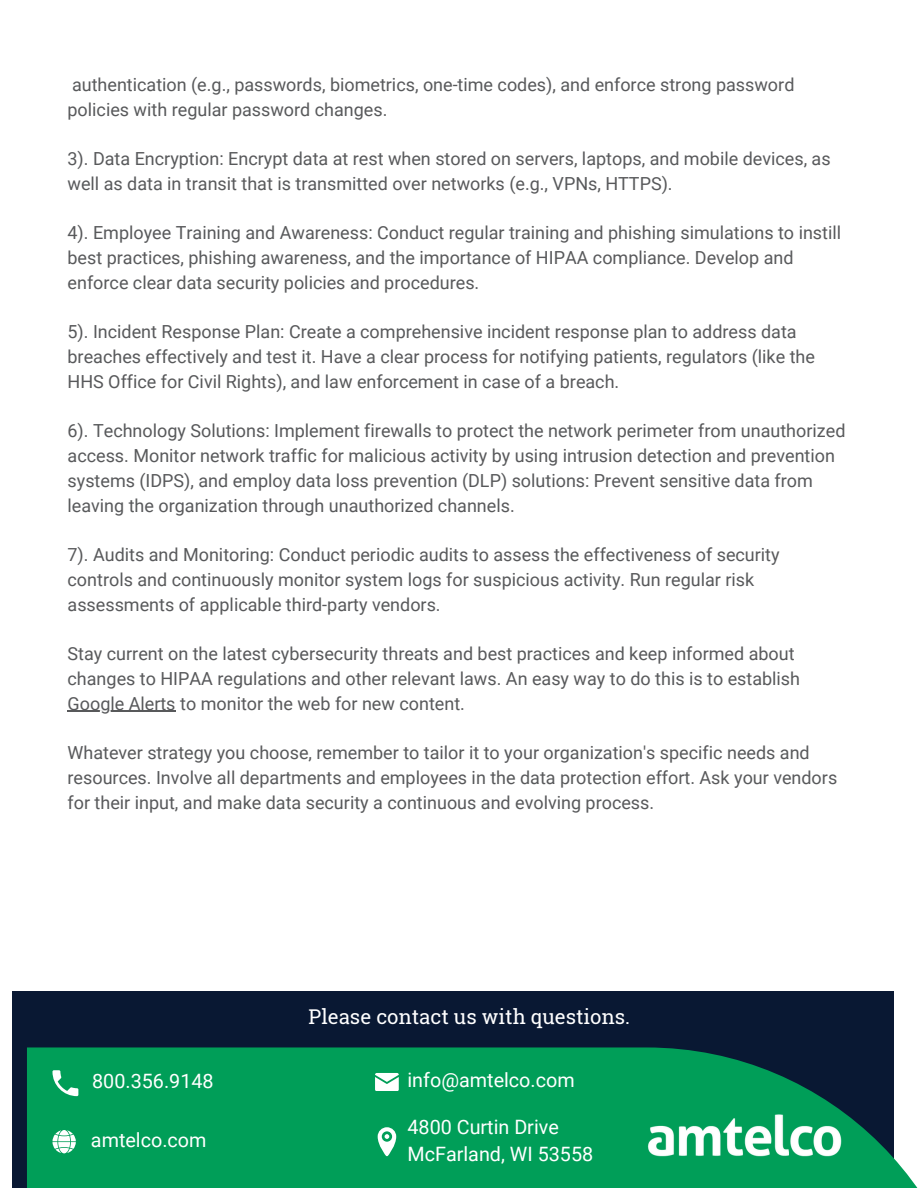
<style>
.page{position:relative;width:918px;height:1188px;background:#fff}
.page>*{position:absolute;margin:0;border:0;box-sizing:border-box;transform-origin:0 0}
.t1{font:20.4px "Roboto Slab";color:#fff}
.t2{font:19.8px/27px "Roboto";color:#fff}
.t3{font:18px/24.8px "Roboto";color:#58595b}
</style>
<div class="page">
<div style="left:12px;top:991px;width:881px;height:197px;background:#091833"></div>
<svg style="left:27px;top:1047px;width:891px;height:141px;background:#079a5a"></svg>
<hr style="left:68px;top:711px;width:108px;height:1px;background:#58595b">
<img style="left:644px;top:1048px;width:201px;height:140px">
<svg style="left:52px;top:1070px;width:26px;height:26px"></svg>
<svg style="left:378px;top:1127px;width:18px;height:29px"></svg>
<svg style="left:375px;top:1073px;width:24px;height:18px"></svg>
<svg style="left:52px;top:1130px;width:24px;height:23px"></svg>
<p class="t3" style="left:68px;top:72px;width:728px">authentication (e.g., passwords, biometrics, one-time codes), and enforce strong password policies with regular password changes.</p>
<p class="t3" style="left:68px;top:147px;width:765px">3). Data Encryption: Encrypt data at rest when stored on servers, laptops, and mobile devices, as well as data in transit that is transmitted over networks (e.g., VPNs, HTTPS).</p>
<p class="t3" style="left:68px;top:221px;width:775px">4). Employee Training and Awareness: Conduct regular training and phishing simulations to instill best practices, phishing awareness, and the importance of HIPAA compliance. Develop and enforce clear data security policies and procedures.</p>
<p class="t3" style="left:68px;top:320px;width:749px">5). Incident Response Plan: Create a comprehensive incident response plan to address data breaches effectively and test it. Have a clear process for notifying patients, regulators (like the<br>HHS Office for Civil Rights), and law enforcement in case of a breach.</p>
<p class="t3" style="left:68px;top:419px;width:779px">6). Technology Solutions: Implement firewalls to protect the network perimeter from unauthorized access. Monitor network traffic for malicious activity by using intrusion detection and prevention systems (IDPS), and employ data loss prevention (DLP) solutions: Prevent sensitive data from leaving the organization through unauthorized channels.</p>
<p class="t3" style="left:68px;top:543px;width:714px">7). Audits and Monitoring: Conduct periodic audits to assess the effectiveness of security controls and continuously monitor system logs for suspicious activity. Run regular risk assessments of applicable third-party vendors.</p>
<h1 class="t3" style="left:68px;top:642px;width:734px">Stay current on the latest cybersecurity threats and best practices and keep informed about changes to HIPAA regulations and other relevant laws. An easy way to do this is to establish</h1>
<h2 class="t3" style="left:68px;top:691px;width:399px">Google Alerts to monitor the web for new content.</h2>
<h2 class="t3" style="left:68px;top:741px;width:771px">Whatever strategy you choose, remember to tailor it to your organization's specific needs and resources. Involve all departments and employees in the data protection effort. Ask your vendors</h2>
<p class="t3" style="left:68px;top:790px;width:588px">for their input, and make data security a continuous and evolving process.</p>
<p class="t2" style="left:92px;top:1068px;width:123px">800.356.9148</p>
<h1 class="t2" style="left:91px;top:1127px;width:117px">amtelco.com</h1>
<p class="t1" style="left:308px;top:1003px;width:323px">Please contact us with questions.</p>
<h1 class="t2" style="left:408px;top:1067px;width:169px">info@amtelco.com</h1>
<p class="t2" style="left:408px;top:1114px;width:187px">4800 Curtin Drive<br>McFarland, WI 53558</p>
</div>
